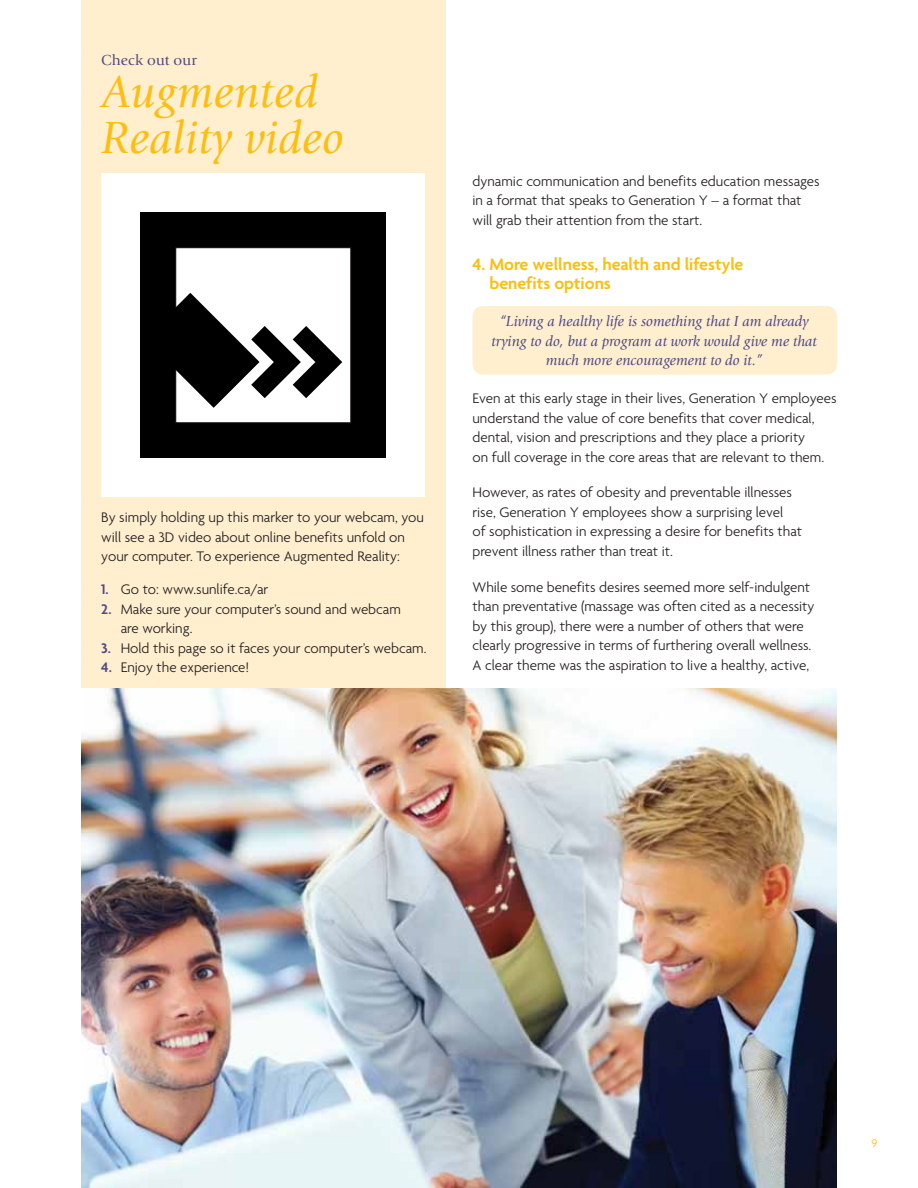
<style>
.page{position:relative;width:918px;height:1188px;background:#fff}
.page>*{position:absolute;margin:0;border:0;box-sizing:border-box;transform-origin:0 0}
.t1{font:italic 46.5px/46.5px "Giovanni EF";letter-spacing:.01em;color:#febe10}
.t2{font:600 18px/19.5px "Agenda";color:#febe10}
.t3{font:300 15px/19.5px "Agenda";color:#231f20}
.t4{font:italic 15px/19.5px "Giovanni EF";color:#4f4a85;text-align:center}
.t5{font:15px "Giovanni EF";letter-spacing:.01em;color:#4f4a85}
.t6{font:300 12px "Agenda";color:#febe10}
.s1{font-weight:600;color:#4f4a85}
</style>
<div class="page">
<div style="left:473px;top:306px;width:364px;height:69px;background:#ffefcf;border-radius:11px"></div>
<div style="left:81px;top:0;width:365px;height:796px;background:#ffefcf"></div>
<div style="left:101px;top:173px;width:324px;height:324px;background:#fff"></div>
<div style="left:141px;top:213px;width:245px;height:245px;background:#000"></div>
<div style="left:176px;top:248px;width:175px;height:175px;background:#fff"></div>
<div style="left:175px;top:247px;width:176px;height:176px;border:1px solid #231f20"></div>
<svg style="left:175px;top:293px;width:167px;height:115px"></svg>
<img style="left:81px;top:688px;width:756px;height:500px">
<p class="t5" style="left:101px;top:52px;width:97px">Check out our</p>
<h1 class="t1" style="left:101px;top:68px;width:244px">Augmented<br>Reality video</h1>
<p class="t3" style="left:101px;top:508px;width:324px">By simply holding up this marker to your webcam, you will see a 3D video about online benefits unfold on your computer. To experience Augmented Reality:</p>
<p class="t3" style="left:101px;top:580px;width:169px"><span class="s1">1.</span> Go to: www.sunlife.ca/ar</p>
<p class="t3" style="left:121px;top:599px;width:282px;text-indent:-20px"><span class="s1">2.</span> Make sure your computer’s sound and webcam are working.</p>
<p class="t3" style="left:101px;top:638px;width:327px"><span class="s1">3.</span> Hold this page so it faces your computer’s webcam.</p>
<p class="t3" style="left:101px;top:658px;width:150px"><span class="s1">4.</span> Enjoy the experience!</p>
<p class="t3" style="left:472px;top:171px;width:349px">dynamic communication and benefits education messages in a format that speaks to Generation Y – a format that will grab their attention from the start.</p>
<p class="t2" style="left:489px;top:254px;width:255px;text-indent:-17px">4. More wellness, health and lifestyle benefits options</p>
<p class="t4" style="left:491px;top:312px;width:327px">“Living a healthy life is something that I am already trying to do, but a program at work would give me that much more encouragement to do it.”</p>
<p class="t3" style="left:472px;top:388px;width:366px">Even at this early stage in their lives, Generation Y employees understand the value of core benefits that cover medical, dental, vision and prescriptions and they place a priority<br>on full coverage in the core areas that are relevant to them.</p>
<p class="t3" style="left:472px;top:483px;width:331px">However, as rates of obesity and preventable illnesses rise, Generation Y employees show a surprising level<br>of sophistication in expressing a desire for benefits that prevent illness rather than treat it.</p>
<p class="t3" style="left:472px;top:577px;width:344px">While some benefits desires seemed more self-indulgent than preventative (massage was often cited as a necessity by this group), there were a number of others that were clearly progressive in terms of furthering overall wellness.<br>A clear theme was the aspiration to live a healthy, active,</p>
<p class="t6" style="left:872px;top:1136px;width:7px">9</p>
</div>
